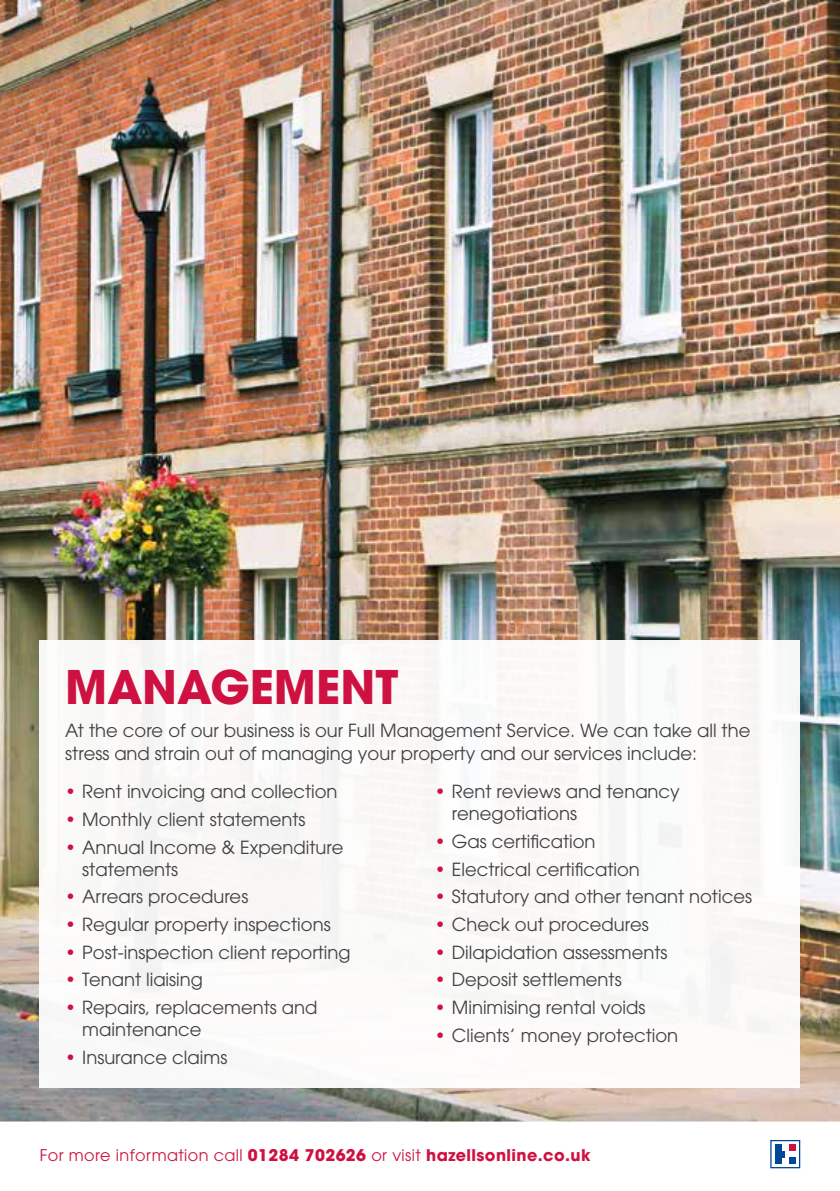
<style>
.page{position:relative;width:840px;height:1191px;background:#fff}
.page>*{position:absolute;margin:0;border:0;box-sizing:border-box;transform-origin:0 0}
.t1{font:700 46px "Avant Garde";color:#ce1141}
.t2{font:18px/22px "ITC Avant Garde Pro";color:#414042}
.t3{font:700 16px "Avant Garde";letter-spacing:.025em;color:#ce1141}
.s1{color:#ce1141}
.s2{font-family:"ITC Avant Garde Pro";font-weight:400}
</style>
<div class="page">
<img style="left:0;top:0;width:839px;height:1121px">
<div style="left:40px;top:641px;width:759px;height:447px;background:#faf9f8"></div>
<svg style="left:770px;top:1140px;width:30px;height:28px"></svg>
<h1 class="t1" style="left:65px;top:657px;width:334px">MANAGEMENT</h1>
<p class="t2" style="left:65px;top:719px;width:686px">At the core of our business is our Full Management Service. We can take all the stress and strain out of managing your property and our services include:</p>
<p class="t2" style="left:65px;top:780px;width:274px"><span class="s1">•</span> Rent invoicing and collection</p>
<p class="t2" style="left:65px;top:808px;width:242px"><span class="s1">•</span> Monthly client statements</p>
<p class="t2" style="left:82px;top:835px;width:262px;text-indent:-17px"><span class="s1">•</span> Annual Income &amp; Expenditure statements</p>
<p class="t2" style="left:65px;top:885px;width:184px"><span class="s1">•</span> Arrears procedures</p>
<p class="t2" style="left:65px;top:913px;width:267px"><span class="s1">•</span> Regular property inspections</p>
<p class="t2" style="left:65px;top:940px;width:287px"><span class="s1">•</span> Post-inspection client reporting</p>
<p class="t2" style="left:65px;top:968px;width:139px"><span class="s1">•</span> Tenant liaising</p>
<p class="t2" style="left:82px;top:996px;width:236px;text-indent:-17px"><span class="s1">•</span> Repairs, replacements and maintenance</p>
<p class="t2" style="left:65px;top:1045px;width:163px"><span class="s1">•</span> Insurance claims</p>
<p class="t2" style="left:451px;top:780px;width:229px;text-indent:-17px"><span class="s1">•</span> Rent reviews and tenancy renegotiations</p>
<p class="t2" style="left:434px;top:830px;width:162px"><span class="s1">•</span> Gas certification</p>
<p class="t2" style="left:434px;top:857px;width:206px"><span class="s1">•</span> Electrical certification</p>
<p class="t2" style="left:434px;top:885px;width:318px"><span class="s1">•</span> Statutory and other tenant notices</p>
<p class="t2" style="left:434px;top:913px;width:215px"><span class="s1">•</span> Check out procedures</p>
<p class="t2" style="left:434px;top:940px;width:234px"><span class="s1">•</span> Dilapidation assessments</p>
<p class="t2" style="left:434px;top:968px;width:188px"><span class="s1">•</span> Deposit settlements</p>
<p class="t2" style="left:434px;top:996px;width:212px"><span class="s1">•</span> Minimising rental voids</p>
<p class="t2" style="left:434px;top:1023px;width:245px"><span class="s1">•</span> Clients’ money protection</p>
<p class="t3" style="left:40px;top:1144px;width:552px"><span class="s2">For more information call</span> 01284 702626 <span class="s2">or visit</span> hazellsonline.co.uk</p>
</div>
